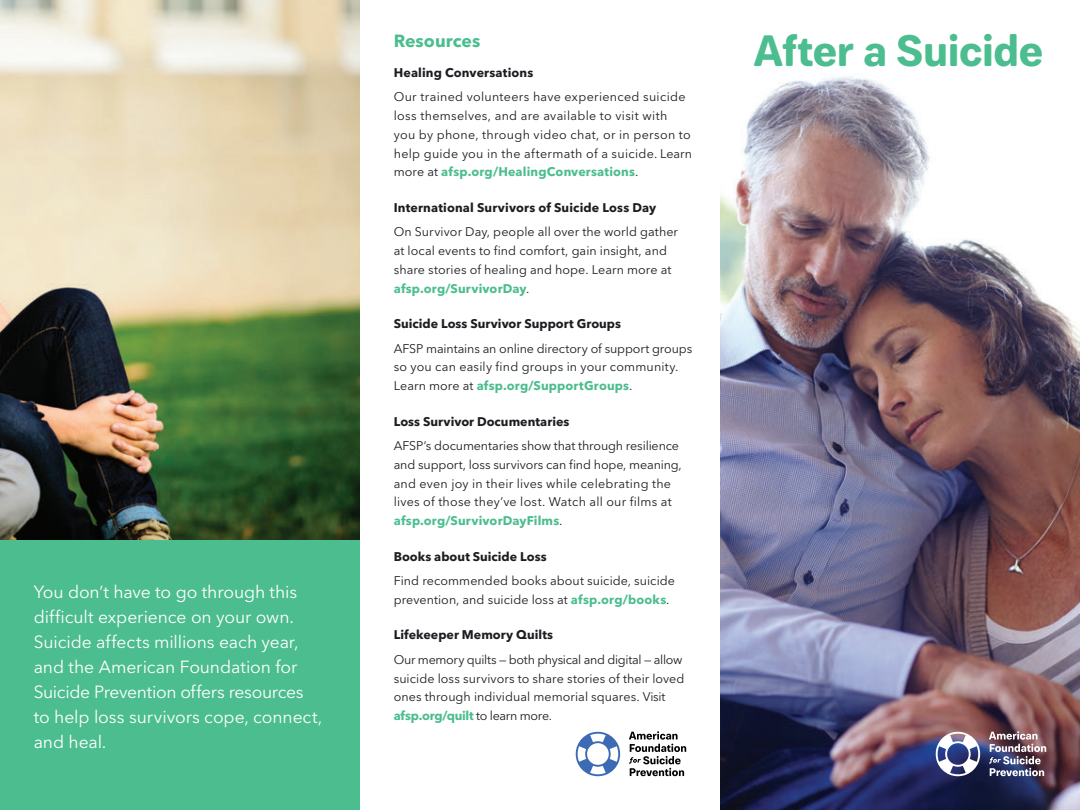
<style>
.page{position:relative;width:1080px;height:810px;background:#fff}
.page>*{position:absolute;margin:0;border:0;box-sizing:border-box;transform-origin:0 0}
.Level_1_Heading{font:700 43.75px "Paul Grotesk Soft";letter-spacing:-.01em;color:#4bbd8e}
.Intro_Copy{font:17.5px/25px "Avenir Next LT Pro";letter-spacing:-.005em;color:#fff}
.Level_2_Heading{font:700 17.5px "Avenir Next LT Pro";color:#4bbd8e}
.Body{font:12.5px/18.8px "Avenir Next LT Pro";letter-spacing:.005em;color:#1b1d21}
.Body-2{font:12.5px/18.8px "Avenir Next LT Pro";letter-spacing:.025em;color:#1b1d21}
.Level_3_Heading{font:700 12.5px "Avenir Next LT Pro";letter-spacing:.005em;color:#1b1d21}
.s1{font-weight:700;color:#4bbd8e}
</style>
<div class="page">
<div style="left:0;top:540px;width:360px;height:270px;background:#4bbd8e"></div>
<img style="left:0;top:0;width:360px;height:540px">
<img style="left:720px;top:76px;width:360px;height:734px">
<img style="left:989px;top:731px;width:57px;height:45px">
<svg style="left:933px;top:729px;width:48px;height:47px"></svg>
<svg style="left:629px;top:731px;width:57px;height:45px"></svg>
<svg style="left:575px;top:731px;width:46px;height:45px"></svg>
<p class="Intro_Copy" style="left:34px;top:580px;width:290px">You don’t have to go through this difficult experience on your own.<br>Suicide affects millions each year, and the American Foundation for<br>Suicide Prevention offers resources to help loss survivors cope, connect, and heal.</p>
<p class="Level_2_Heading" style="left:394px;top:30px;width:88px">Resources</p>
<p class="Level_3_Heading" style="left:394px;top:65px;width:141px">Healing Conversations</p>
<p class="Body-2" style="left:394px;top:88px;width:300px">Our trained volunteers have experienced suicide loss themselves, and are available to visit with<br>you by phone, through video chat, or in person to help guide you in the aftermath of a suicide. Learn more at <span class="s1">afsp.org/HealingConversations</span>.</p>
<p class="Level_3_Heading" style="left:394px;top:200px;width:264px">International Survivors of Suicide Loss Day</p>
<p class="Body" style="left:394px;top:223px;width:286px">On Survivor Day, people all over the world gather at local events to find comfort, gain insight, and share stories of healing and hope. Learn more at <span class="s1">afsp.org/SurvivorDay</span>.</p>
<p class="Level_3_Heading" style="left:394px;top:316px;width:229px">Suicide Loss Survivor Support Groups</p>
<p class="Body" style="left:394px;top:339px;width:300px">AFSP maintains an online directory of support groups so you can easily find groups in your community.<br>Learn more at <span class="s1">afsp.org/SupportGroups</span>.</p>
<p class="Level_3_Heading" style="left:394px;top:414px;width:177px">Loss Survivor Documentaries</p>
<p class="Body" style="left:394px;top:436px;width:290px">AFSP’s documentaries show that through resilience and support, loss survivors can find hope, meaning, and even joy in their lives while celebrating the lives of those they’ve lost. Watch all our films at <span class="s1">afsp.org/SurvivorDayFilms</span>.</p>
<p class="Level_3_Heading" style="left:394px;top:549px;width:154px">Books about Suicide Loss</p>
<p class="Body" style="left:394px;top:571px;width:283px">Find recommended books about suicide, suicide prevention, and suicide loss at <span class="s1">afsp.org/books</span>.</p>
<p class="Level_3_Heading" style="left:394px;top:627px;width:161px">Lifekeeper Memory Quilts</p>
<p class="Body" style="left:394px;top:650px;width:292px">Our memory quilts — both physical and digital — allow suicide loss survivors to share stories of their loved ones through individual memorial squares. Visit <span class="s1">afsp.org/quilt</span> to learn more.</p>
<p class="Level_1_Heading" style="left:754px;top:25px;width:291px">After a Suicide</p>
</div>
